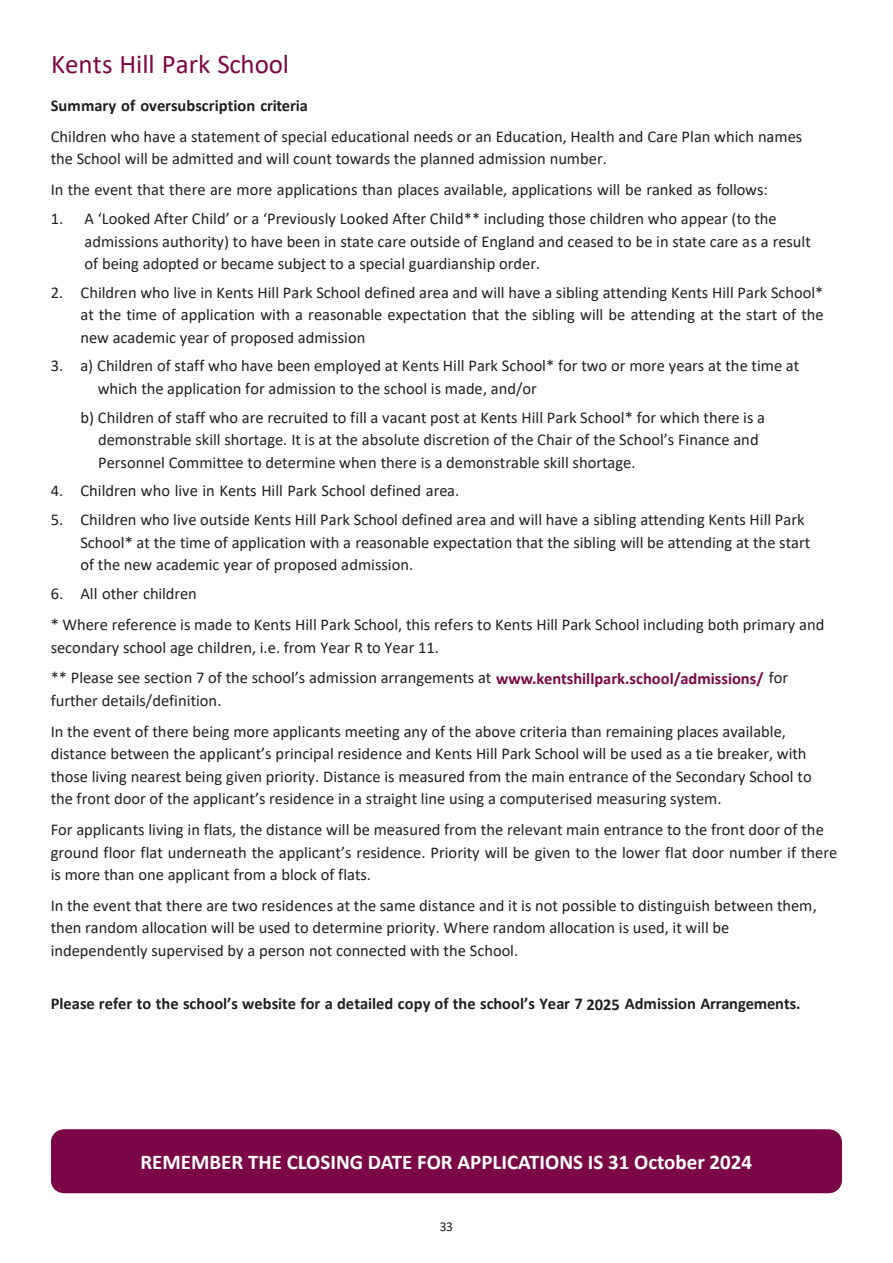
<style>
.page{position:relative;width:893px;height:1263px;background:#fff}
.page>*{position:absolute;margin:0;border:0;box-sizing:border-box;transform-origin:0 0}
.t1{font:27px "Calibri";color:#7e0543}
.t2{font:700 21px "Calibri";color:#fff}
.t3{font:16.5px/22.5px "Calibri";color:#231f20}
.t4{font:700 16.5px "Calibri";color:#231f20}
.t5{font:13.5px "Calibri";color:#231f20}
.s1{font-weight:700}
.s2{font-weight:700;color:#7b0747}
</style>
<div class="page">
<div style="left:51px;top:1129px;width:791px;height:64px;background:#7b0747;border-radius:13px"></div>
<p class="t1" style="left:51px;top:45px;width:239px">Kents Hill Park School</p>
<p class="t3" style="left:51px;top:89px;width:753px;line-height:31.3px"><span class="s1">Summary of oversubscription criteria<br></span>Children who have a statement of special educational needs or an Education, Health and Care Plan which names</p>
<p class="t3" style="left:51px;top:143px;width:718px;line-height:31px">the School will be admitted and will count towards the planned admission number.<br>In the event that there are more applications than places available, applications will be ranked as follows:</p>
<p class="t3" style="left:85px;top:207px;width:728px;text-indent:-34px">1. A ‘Looked After Child’ or a ‘Previously Looked After Child** including those children who appear (to the admissions authority) to have been in state care outside of England and ceased to be in state care as a result of being adopted or became subject to a special guardianship order.</p>
<p class="t3" style="left:80px;top:280px;width:745px;text-align:justify;text-indent:-30px">2. Children who live in Kents Hill Park School defined area and will have a sibling attending Kents Hill Park School* at the time of application with a reasonable expectation that the sibling will be attending at the start of the new academic year of proposed admission</p>
<p class="t3" style="left:98px;top:354px;width:703px;text-indent:-47px">3. a) Children of staff who have been employed at Kents Hill Park School* for two or more years at the time at which the application for admission to the school is made, and/or</p>
<p class="t3" style="left:98px;top:406px;width:668px;text-indent:-18px">b) Children of staff who are recruited to fill a vacant post at Kents Hill Park School* for which there is a demonstrable skill shortage. It is at the absolute discretion of the Chair of the School’s Finance and<br>Personnel Committee to determine when there is a demonstrable skill shortage.</p>
<p class="t3" style="left:51px;top:479px;width:410px">4. Children who live in Kents Hill Park School defined area.</p>
<p class="t3" style="left:80px;top:508px;width:731px;text-indent:-30px">5. Children who live outside Kents Hill Park School defined area and will have a sibling attending Kents Hill Park<br>School* at the time of application with a reasonable expectation that the sibling will be attending at the start of the new academic year of proposed admission.</p>
<p class="t3" style="left:51px;top:578px;width:775px;line-height:31px">6. All other children<br>* Where reference is made to Kents Hill Park School, this refers to Kents Hill Park School including both primary and</p>
<p class="t3" style="left:51px;top:631px;width:739px;line-height:30.8px">secondary school age children, i.e. from Year R to Year 11.<br>** Please see section 7 of the school’s admission arrangements at <span class="s2">www.kentshillpark.school/admissions/</span> for</p>
<p class="t3" style="left:51px;top:685px;width:737px;line-height:30.8px">further details/definition.<br>In the event of there being more applicants meeting any of the above criteria than remaining places available,</p>
<p class="t3" style="left:51px;top:742px;width:762px">distance between the applicant’s principal residence and Kents Hill Park School will be used as a tie breaker, with those living nearest being given priority. Distance is measured from the main entrance of the Secondary School to the front door of the applicant’s residence in a straight line using a computerised measuring system.</p>
<p class="t3" style="left:51px;top:818px;width:788px">For applicants living in flats, the distance will be measured from the relevant main entrance to the front door of the ground floor flat underneath the applicant’s residence. Priority will be given to the lower flat door number if there is more than one applicant from a block of flats.</p>
<p class="t3" style="left:51px;top:894px;width:768px">In the event that there are two residences at the same distance and it is not possible to distinguish between them, then random allocation will be used to determine priority. Where random allocation is used, it will be independently supervised by a person not connected with the School.</p>
<p class="t4" style="left:51px;top:992px;width:570px">Please refer to the school’s website for a detailed copy of the school’s Year 7 2025</p>
<p class="t4" style="left:612px;top:992px;width:190px">4 Admission Arrangements.</p>
<p class="t2" style="left:140px;top:1148px;width:613px">REMEMBER THE CLOSING DATE FOR APPLICATIONS IS 31 October 2024</p>
<p class="t5" style="left:440px;top:1217px;width:15px">33</p>
</div>
